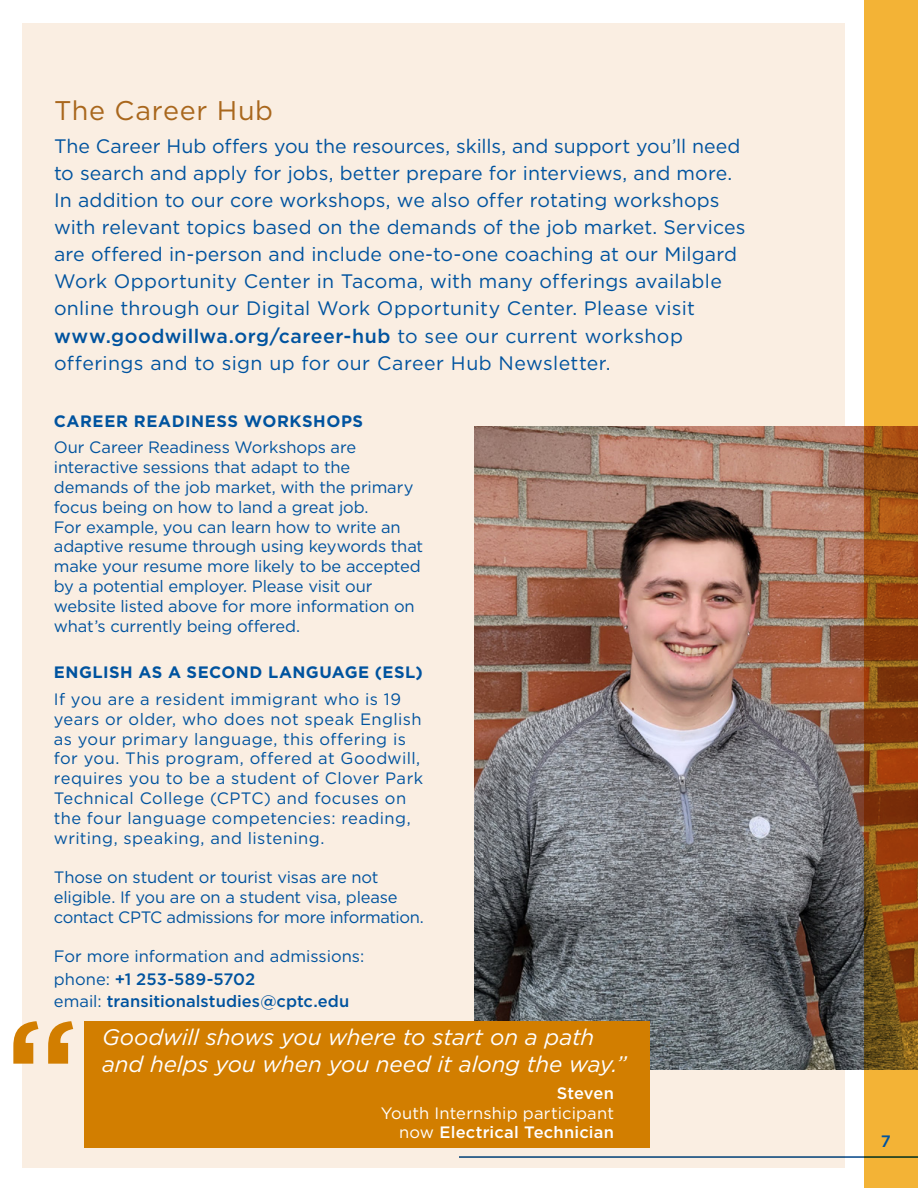
<style>
.page{position:relative;width:918px;height:1188px;background:#fff}
.page>*{position:absolute;margin:0;border:0;box-sizing:border-box;transform-origin:0 0}
.t1{font:27px "Gotham";letter-spacing:.025em;color:#a9671d}
.t2{font:italic 22.5px/27px "Gotham";letter-spacing:-.005em;color:#fff}
.t3{font:19.5px/27px "Gotham";letter-spacing:.01em;color:#00539f}
.t4{font:16.5px/19.8px "Gotham";letter-spacing:-.005em;color:#00539f}
.t5{font:16.5px/19.8px "Gotham";letter-spacing:.025em;color:#00539f}
.t6{font:700 16.5px "Gotham";letter-spacing:.03em;color:#00539f}
.t7{font:16.5px/19.8px "Gotham";letter-spacing:.01em;color:#fff;text-align:right}
.t8{font:500 16.5px "Gotham";color:#fff}
.t9{font:500 16.5px "Gotham";color:#00539f}
.s1{font-weight:500}
</style>
<div class="page">
<hr style="left:459px;top:1156px;width:459px;height:2px;background:#004487">
<div style="left:22px;top:23px;width:823px;height:1144px;background:#faeee2"></div>
<img style="left:474px;top:426px;width:390px;height:644px">
<svg style="left:864px;top:0;width:54px;height:1188px;background:#bb7922"></svg>
<div style="left:84px;top:1021px;width:566px;height:127px;background:#d27e00"></div>
<svg style="left:13px;top:1021px;width:60px;height:43px"></svg>
<h1 class="t1" style="left:54px;top:93px;width:221px">The Career Hub</h1>
<p class="t3" style="left:54px;top:133px;width:693px">The Career Hub offers you the resources, skills, and support you’ll need to search and apply for jobs, better prepare for interviews, and more.<br>In addition to our core workshops, we also offer rotating workshops with relevant topics based on the demands of the job market. Services are offered in-person and include one-to-one coaching at our Milgard Work Opportunity Center in Tacoma, with many offerings available online through our Digital Work Opportunity Center. Please visit <span class="s1">www.goodwillwa.org/career-hub</span> to see our current workshop offerings and to sign up for our Career Hub Newsletter.</p>
<p class="t6" style="left:54px;top:410px;width:311px">CAREER READINESS WORKSHOPS</p>
<p class="t4" style="left:54px;top:437px;width:371px">Our Career Readiness Workshops are interactive sessions that adapt to the demands of the job market, with the primary focus being on how to land a great job.<br>For example, you can learn how to write an adaptive resume through using keywords that make your resume more likely to be accepted by a potential employer. Please visit our website listed above for more information on what’s currently being offered.</p>
<p class="t6" style="left:54px;top:662px;width:371px">ENGLISH AS A SECOND LANGUAGE (ESL)</p>
<p class="t5" style="left:54px;top:689px;width:371px">If you are a resident immigrant who is 19 years or older, who does not speak English as your primary language, this offering is for you. This program, offered at Goodwill, requires you to be a student of Clover Park Technical College (CPTC) and focuses on the four language competencies: reading, writing, speaking, and listening.</p>
<p class="t4" style="left:54px;top:867px;width:372px">Those on student or tourist visas are not eligible. If you are on a student visa, please contact CPTC admissions for more information.</p>
<p class="t4" style="left:54px;top:945px;width:312px;line-height:22.5px">For more information and admissions: phone: <span class="s1">+1 253-589-5702<br></span>email: <span class="s1">transitionalstudies@cptc.edu</span></p>
<h2 class="t2" style="left:102px;top:1023px;width:526px">Goodwill shows you where to start on a path and helps you when you need it along the way.”</h2>
<p class="t8" style="left:557px;top:1082px;width:59px">Steven</p>
<p class="t7" style="left:381px;top:1103px;width:235px">Youth Internship participant now <span class="s1">Electrical Technician</span></p>
<p class="t9" style="left:881px;top:1131px;width:12px">7</p>
</div>
